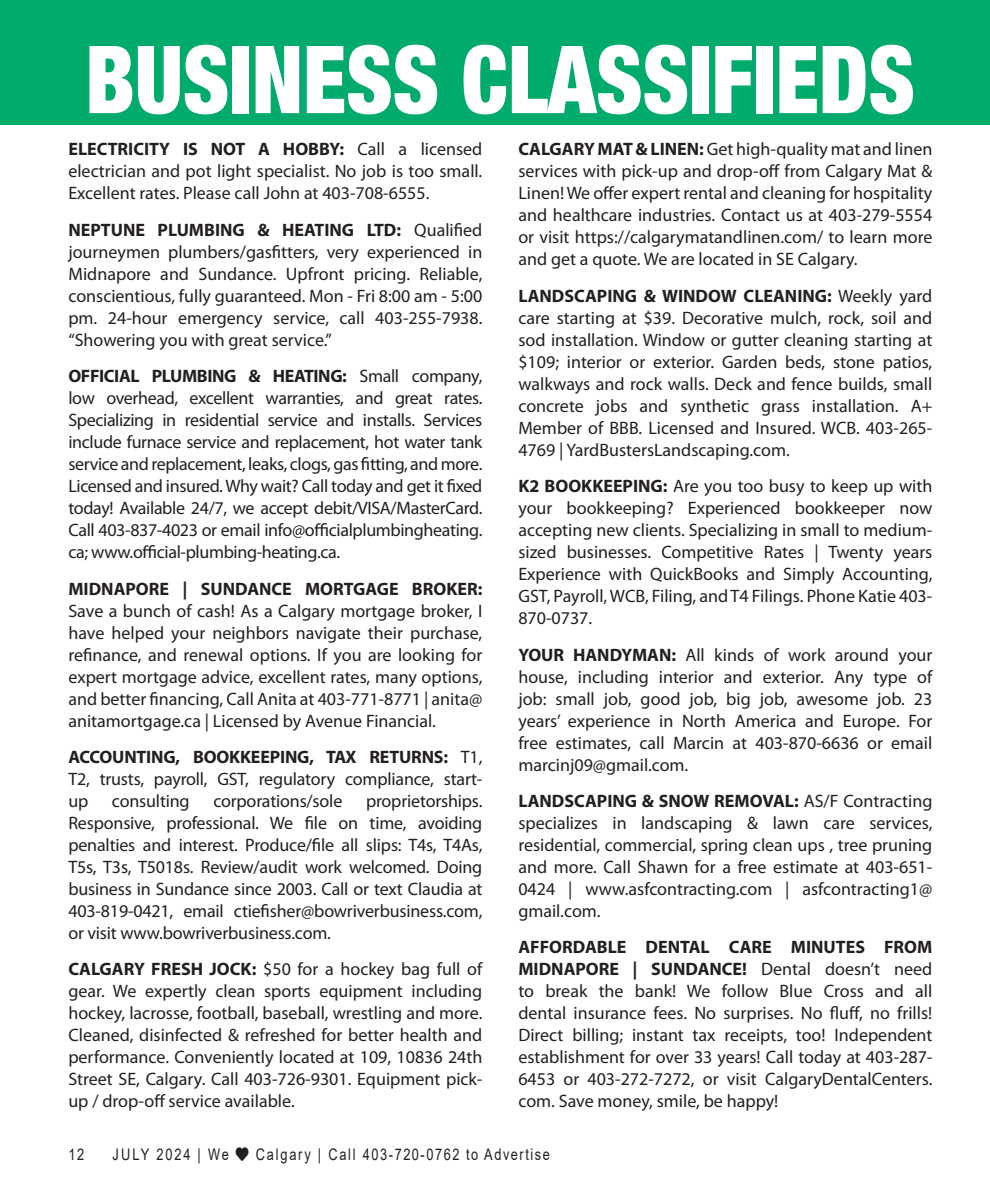
<style>
.page{position:relative;width:990px;height:1188px;background:#fff}
.page>*{position:absolute;margin:0;border:0;box-sizing:border-box;transform-origin:0 0}
.t1{font:900 condensed 94px "Helvetica Neue LT Std";color:#fff;scale:.92 1}
.Body_text{font:18px/22px "Myriad Pro";color:#231f20;text-align:justify}
.t2{font:16px "Arial";letter-spacing:.12em;color:#231f20;scale:.8 1}
.s1{font-weight:700}
</style>
<div class="page">
<div style="left:0;top:0;width:990px;height:125px;background:#00ab6b"></div>
<p class="t1" style="left:85px;top:22px;width:903px">BUSINESS CLASSIFIEDS</p>
<p class="Body_text" style="left:68px;top:138px;width:415px"><span class="s1">ELECTRICITY IS NOT A HOBBY:</span> Call a licensed electrician and pot light specialist. No job is too small.<br>Excellent rates. Please call John at 403-708-6555.</p>
<p class="Body_text" style="left:68px;top:218px;width:416px"><span class="s1">NEPTUNE PLUMBING &amp; HEATING LTD:</span> Qualified journeymen plumbers/gasfitters, very experienced in Midnapore and Sundance. Upfront pricing. Reliable, conscientious, fully guaranteed. Mon - Fri 8:00 am - 5:00 pm. 24-hour emergency service, call 403-255-7938. “Showering you with great service.”</p>
<p class="Body_text" style="left:68px;top:365px;width:416px"><span class="s1">OFFICIAL PLUMBING &amp; HEATING:</span> Small company, low overhead, excellent warranties, and great rates.<br>Specializing in residential service and installs. Services include furnace service and replacement, hot water tank service and replacement, leaks, clogs, gas fitting, and more.<br>Licensed and insured. Why wait? Call today and get it fixed today! Available 24/7, we accept debit/VISA/MasterCard.<br>Call 403-837-4023 or email info@officialplumbingheating. ca; www.official-plumbing-heating.ca.</p>
<p class="Body_text" style="left:68px;top:577px;width:416px"><span class="s1">MIDNAPORE | SUNDANCE MORTGAGE BROKER:<br></span>Save a bunch of cash! As a Calgary mortgage broker, I have helped your neighbors navigate their purchase, refinance, and renewal options. If you are looking for expert mortgage advice, excellent rates, many options, and better financing, Call Anita at 403-771-8771 | anita@ anitamortgage.ca | Licensed by Avenue Financial.</p>
<p class="Body_text" style="left:68px;top:746px;width:416px"><span class="s1">ACCOUNTING, BOOKKEEPING, TAX RETURNS:</span> T1, T2, trusts, payroll, GST, regulatory compliance, start&shy;up</p>
<p class="Body_text" style="left:518px;top:138px;width:416px"><span class="s1">CALGARY MAT &amp; LINEN:</span> Get high-quality mat and linen services with pick-up and drop-off from Calgary Mat &amp; Linen! We offer expert rental and cleaning for hospitality and healthcare industries. Contact us at 403-279-5554 or visit https://calgarymatandlinen.com/ to learn more and get a quote. We are located in SE Calgary.</p>
<p class="Body_text" style="left:518px;top:284px;width:416px"><span class="s1">LANDSCAPING &amp; WINDOW CLEANING:</span> Weekly yard care starting at $39. Decorative mulch, rock, soil and sod installation. Window or gutter cleaning starting at $109; interior or exterior. Garden beds, stone patios, walkways and rock walls. Deck and fence builds, small concrete jobs and synthetic grass installation. A+ Member of BBB. Licensed and Insured. WCB. 403-265- 4769 | YardBustersLandscaping.com.</p>
<p class="Body_text" style="left:518px;top:475px;width:416px"><span class="s1">K2 BOOKKEEPING:</span> Are you too busy to keep up with your bookkeeping? Experienced bookkeeper now accepting new clients. Specializing in small to medium&shy;sized businesses. Competitive Rates | Twenty years Experience with QuickBooks and Simply Accounting, GST, Payroll, WCB, Filing, and T4 Filings. Phone Katie 403- 870-0737.</p>
<p class="Body_text" style="left:518px;top:643px;width:416px"><span class="s1">YOUR HANDYMAN:</span> All kinds of work around your house, including interior and exterior. Any type of job: small job, good job, big job, awesome job. 23 years’ experience in North America and Europe. For free estimates, call Marcin at 403-870-6636 or email marcinj09@gmail.com.</p>
<p class="Body_text" style="left:518px;top:790px;width:416px"><span class="s1">LANDSCAPING &amp; SNOW REMOVAL:</span> AS/F Contracting specializes in landscaping &amp; lawn care services, residential, commercial, spring clean ups , tree pruning and more. Call Shawn for a free estimate at 403-651- 0424 | www.asfcontracting.com | asfcontracting1@ gmail.com.</p>
<p class="Body_text" style="left:518px;top:936px;width:416px"><span class="s1">AFFORDABLE DENTAL CARE MINUTES FROM MIDNAPORE | SUNDANCE!</span> Dental doesn’t need to break the bank! We follow Blue Cross and all dental insurance fees. No surprises. No fluff, no frills!<br>Direct billing; instant tax receipts, too! Independent establishment for over 33 years! Call today at 403-287- 6453 or 403-272-7272, or visit CalgaryDentalCenters. com. Save money, smile, be happy!</p>
<p class="Body_text" style="left:68px;top:790px;width:416px;text-indent:298px">proprietorships.<br>Responsive, professional. We file on time, avoiding penalties and interest. Produce/file all slips: T4s, T4As, T5s, T3s, T5018s. Review/audit work welcomed. Doing business in Sundance since 2003. Call or text Claudia at 403-819-0421, email ctiefisher@bowriverbusiness.com, or visit www.bowriverbusiness.com.</p>
<p class="Body_text" style="left:68px;top:958px;width:416px"><span class="s1">CALGARY FRESH JOCK:</span> $50 for a hockey bag full of gear. We expertly clean sports equipment including hockey, lacrosse, football, baseball, wrestling and more.<br>Cleaned, disinfected &amp; refreshed for better health and performance. Conveniently located at 109, 10836 24th Street SE, Calgary. Call 403-726-9301. Equipment pick&shy;up / drop-off service available.</p>
<p class="Body_text" style="left:112px;top:790px;width:79px">consulting</p>
<p class="Body_text" style="left:213px;top:790px;width:131px">corporations/sole</p>
<p class="t2" style="left:68px;top:1144px;width:21px">12</p>
<p class="t2" style="left:112px;top:1144px;width:548px">JULY 2024 | We ♥ Calgary | Call 403-720-0762 to Advertise</p>
</div>
